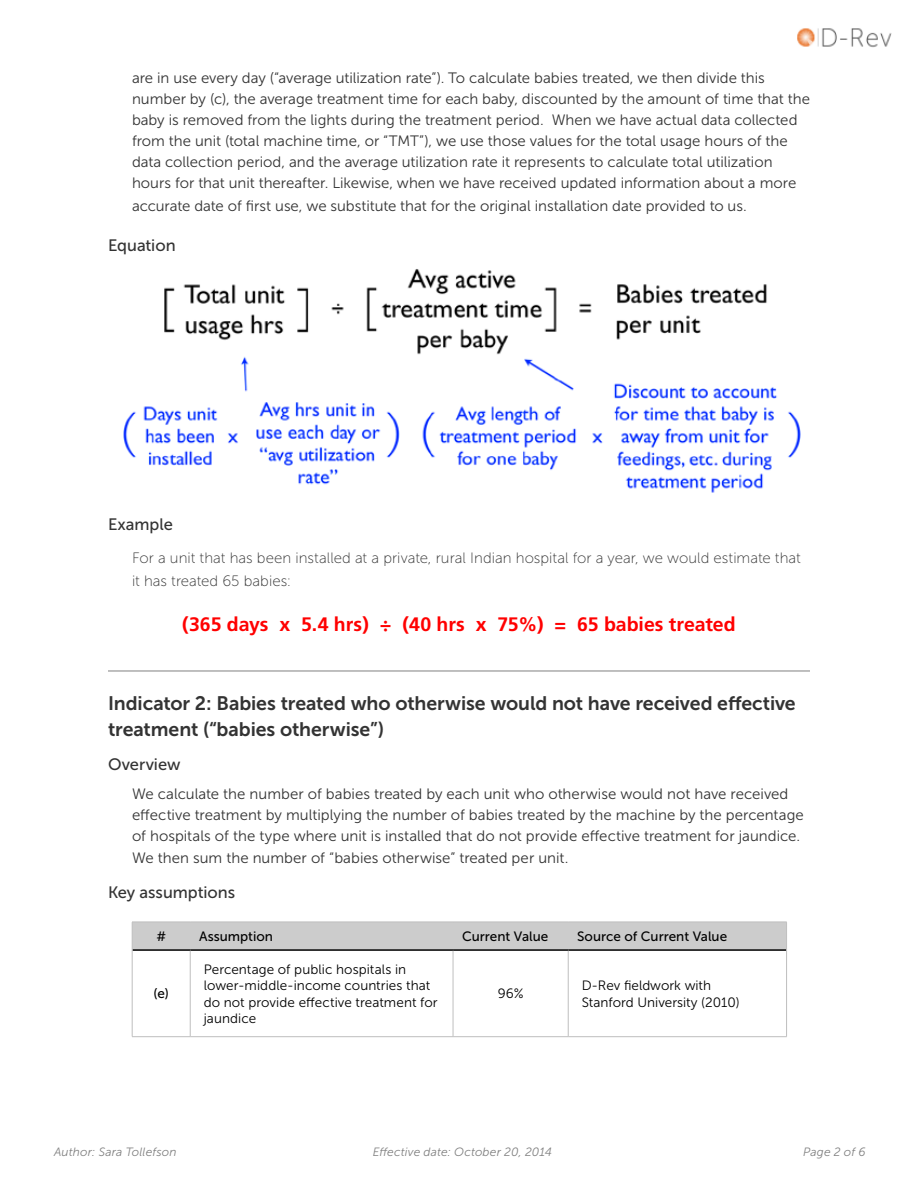
<style>
.page{position:relative;width:918px;height:1188px;background:#fff}
.page>*{position:absolute;margin:0;border:0;box-sizing:border-box;transform-origin:0 0}
.t1{font:19.5px/25.5px "Museo Sans 700";letter-spacing:-.005em;color:#333}
.t2{font:700 19.5px "Frutiger";letter-spacing:-.005em;color:#f00}
.t3{font:16.5px "Museo Sans 500";color:#333}
.t4{font:15px/21px "Museo Sans 300";color:#333}
.t5{font:15px/22.5px "Museo Sans 100";letter-spacing:.005em;color:#333}
.t6{font:13.5px/16.5px "Museo Sans 300";color:#000}
.t7{font:13.5px "Museo Sans 500";color:#000}
.t8{font:italic 12px "Museo Sans 300";letter-spacing:.01em;color:#808080}
</style>
<div class="page">
<img style="left:797px;top:28px;width:95px;height:20px">
<hr style="left:132px;top:949px;width:58px;height:2px;background:#000">
<hr style="left:190px;top:949px;width:263px;height:2px;background:#000">
<hr style="left:453px;top:949px;width:115px;height:2px;background:#000">
<hr style="left:568px;top:949px;width:218px;height:2px;background:#000">
<hr style="left:132px;top:1036px;width:58px;height:1px;background:#bfbfbf">
<hr style="left:190px;top:1036px;width:263px;height:1px;background:#bfbfbf">
<hr style="left:453px;top:1036px;width:115px;height:1px;background:#bfbfbf">
<hr style="left:568px;top:1036px;width:219px;height:1px;background:#bfbfbf">
<hr style="left:190px;top:951px;width:1px;height:85px;background:#bfbfbf">
<hr style="left:453px;top:951px;width:1px;height:85px;background:#bfbfbf">
<hr style="left:568px;top:951px;width:1px;height:85px;background:#bfbfbf">
<div style="left:132px;top:922px;width:655px;height:28px;background:#ccc"></div>
<hr style="left:132px;top:950px;width:1px;height:86px;background:#bfbfbf">
<hr style="left:786px;top:950px;width:1px;height:86px;background:#bfbfbf">
<hr style="left:108px;top:671px;width:702px;height:1px;background:#808080">
<img style="left:123px;top:269px;width:678px;height:224px">
<p class="t4" style="left:132px;top:68px;width:679px">are in use every day (“average utilization rate”). To calculate babies treated, we then divide this number by (c), the average treatment time for each baby, discounted by the amount of time that the baby is removed from the lights during the treatment period. When we have actual data collected from the unit (total machine time, or “TMT”), we use those values for the total usage hours of the data collection period, and the average utilization rate it represents to calculate total utilization hours for that unit thereafter. Likewise, when we have received updated information about a more</p>
<p class="t4" style="left:132px;top:195px;width:616px">accurate date of first use, we substitute that for the original installation date provided to us.</p>
<p class="t3" style="left:108px;top:237px;width:69px">Equation</p>
<p class="t3" style="left:108px;top:516px;width:67px">Example</p>
<p class="t5" style="left:132px;top:547px;width:670px">For a unit that has been installed at a private, rural Indian hospital for a year, we would estimate that it has treated 65 babies:</p>
<h1 class="t2" style="left:182px;top:613px;width:555px">(365 days x 5.4 hrs) ÷ (40 hrs x 75%) = 65 babies treated</h1>
<h1 class="t1" style="left:108px;top:691px;width:689px">Indicator 2: Babies treated who otherwise would not have received effective treatment (“babies otherwise”)</h1>
<p class="t3" style="left:108px;top:756px;width:74px">Overview</p>
<p class="t4" style="left:132px;top:783px;width:673px">We calculate the number of babies treated by each unit who otherwise would not have received effective treatment by multiplying the number of babies treated by the machine by the percentage of hospitals of the type where unit is installed that do not provide effective treatment for jaundice.</p>
<p class="t4" style="left:132px;top:848px;width:438px">We then sum the number of “babies otherwise” treated per unit.</p>
<p class="t3" style="left:108px;top:883px;width:129px">Key assumptions</p>
<p class="t7" style="left:156px;top:929px;width:11px">#</p>
<p class="t7" style="left:199px;top:929px;width:75px">Assumption</p>
<p class="t7" style="left:462px;top:929px;width:88px">Current Value</p>
<p class="t7" style="left:577px;top:929px;width:151px">Source of Current Value</p>
<p class="t7" style="left:153px;top:986px;width:17px">(e)</p>
<p class="t6" style="left:204px;top:961px;width:236px">Percentage of public hospitals in lower-middle-income countries that do not provide effective treatment for jaundice</p>
<p class="t6" style="left:498px;top:986px;width:27px">96%</p>
<p class="t6" style="left:582px;top:977px;width:160px">D-Rev fieldwork with<br>Stanford University (2010)</p>
<p class="t8" style="left:54px;top:1145px;width:124px">Author: Sara Tollefson</p>
<p class="t8" style="left:373px;top:1145px;width:181px">Effective date: October 20, 2014</p>
<p class="t8" style="left:803px;top:1145px;width:64px">Page 2 of 6</p>
</div>
